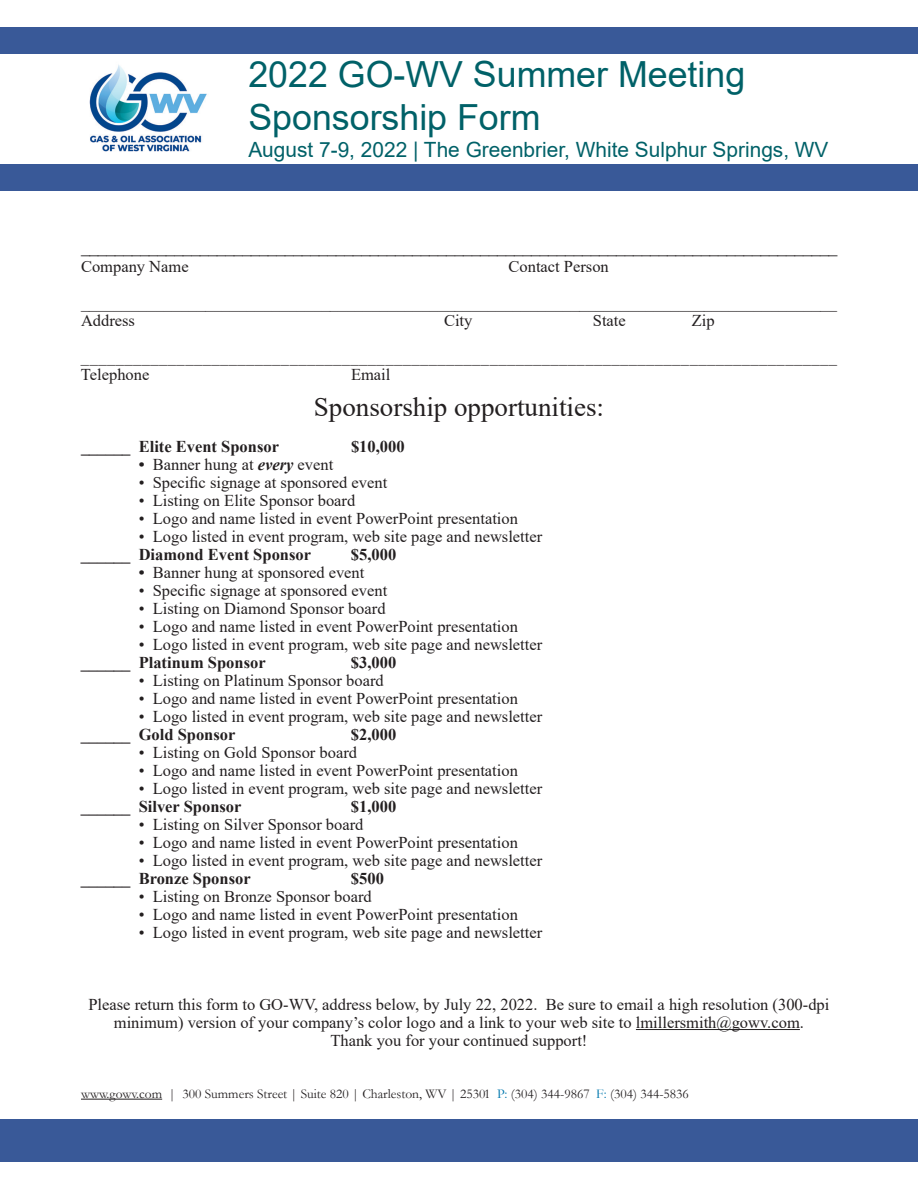
<style>
.page{position:relative;width:918px;height:1188px;background:#fff}
.page>*{position:absolute;margin:0;border:0;box-sizing:border-box;transform-origin:0 0}
.t1{font:36px/43.2px "Arial";color:#006168}
.t2{font:27px "Times New Roman";color:#231f20}
.t3{font:21px "Arial";color:#006168}
.t4{font:18px "Garamond";color:#231f20}
.t5{font:16.5px/36px "Times New Roman";color:#231f20}
.t6{font:700 16.5px "Times New Roman";color:#231f20}
.t7{font:13.5px "Garamond";color:#231f20}
.s1{font-weight:700}
.s2{font-weight:700;font-style:italic}
.s3{color:#0078ae}
</style>
<div class="page">
<div style="left:0;top:1120px;width:918px;height:42px;background:#395998"></div>
<div style="left:0;top:164px;width:918px;height:27px;background:#395998"></div>
<div style="left:0;top:27px;width:918px;height:27px;background:#395998"></div>
<img style="left:89px;top:64px;width:118px;height:88px">
<hr style="left:81px;top:1099px;width:81px;height:1px;background:#231f20">
<div style="left:0;top:1119px;width:918px;height:42px;background:#395998"></div>
<hr style="left:636px;top:1029px;width:164px;height:1px;background:#231f20">
<h1 class="t1" style="left:248px;top:53px;width:498px">2022 GO-WV Summer Meeting<br>Sponsorship Form</h1>
<p class="t3" style="left:248px;top:135px;width:582px">August 7-9, 2022 | The Greenbrier, White Sulphur Springs, WV</p>
<p class="t4" style="left:81px;top:236px;width:758px">_________________________________________________________________________________________</p>
<p class="t5" style="left:81px;top:248px;width:109px">Company Name</p>
<p class="t5" style="left:81px;top:248px;width:758px;text-indent:427px">Contact Person ___________________________________________________________________________________________</p>
<p class="t5" style="left:81px;top:302px;width:56px">Address</p>
<p class="t5" style="left:444px;top:302px;width:30px">City</p>
<p class="t5" style="left:593px;top:302px;width:34px">State</p>
<p class="t5" style="left:81px;top:302px;width:758px;text-indent:611px">Zip _______________________________________________________________________________________</p>
<p class="t5" style="left:81px;top:356px;width:70px">Telephone</p>
<p class="t5" style="left:351px;top:356px;width:41px">Email</p>
<h2 class="t2" style="left:314px;top:388px;width:292px">Sponsorship opportunities:</h2>
<p class="t6" style="left:81px;top:434px;width:200px">______ Elite Event Sponsor</p>
<p class="t6" style="left:351px;top:434px;width:55px">$10,000</p>
<p class="t5" style="left:139px;top:446px;width:196px"><span class="s1">•</span> Banner hung at <span class="s2">every</span> event</p>
<p class="t5" style="left:139px;top:464px;width:250px">• Specific signage at sponsored event</p>
<p class="t5" style="left:139px;top:482px;width:218px">• Listing on Elite Sponsor board</p>
<p class="t5" style="left:139px;top:500px;width:381px">• Logo and name listed in event PowerPoint presentation</p>
<p class="t5" style="left:139px;top:518px;width:405px">• Logo listed in event program, web site page and newsletter</p>
<p class="t6" style="left:81px;top:542px;width:232px">______ Diamond Event Sponsor</p>
<p class="t6" style="left:351px;top:542px;width:47px">$5,000</p>
<p class="t5" style="left:139px;top:554px;width:227px"><span class="s1">•</span> Banner hung at sponsored event</p>
<p class="t5" style="left:139px;top:572px;width:250px">• Specific signage at sponsored event</p>
<p class="t5" style="left:139px;top:590px;width:248px">• Listing on Diamond Sponsor board</p>
<p class="t5" style="left:139px;top:608px;width:381px">• Logo and name listed in event PowerPoint presentation</p>
<p class="t5" style="left:139px;top:626px;width:405px">• Logo listed in event program, web site page and newsletter</p>
<p class="t6" style="left:81px;top:650px;width:186px">______ Platinum Sponsor</p>
<p class="t6" style="left:351px;top:650px;width:47px">$3,000</p>
<p class="t5" style="left:139px;top:662px;width:247px">• Listing on Platinum Sponsor board</p>
<p class="t5" style="left:139px;top:680px;width:381px">• Logo and name listed in event PowerPoint presentation</p>
<p class="t5" style="left:139px;top:698px;width:405px">• Logo listed in event program, web site page and newsletter</p>
<p class="t6" style="left:81px;top:722px;width:156px">______ Gold Sponsor</p>
<p class="t6" style="left:351px;top:722px;width:47px">$2,000</p>
<p class="t5" style="left:139px;top:734px;width:220px">• Listing on Gold Sponsor board</p>
<p class="t5" style="left:139px;top:752px;width:381px">• Logo and name listed in event PowerPoint presentation</p>
<p class="t5" style="left:139px;top:770px;width:405px">• Logo listed in event program, web site page and newsletter</p>
<p class="t6" style="left:81px;top:794px;width:162px">______ Silver Sponsor</p>
<p class="t6" style="left:351px;top:794px;width:47px">$1,000</p>
<p class="t5" style="left:139px;top:806px;width:226px">• Listing on Silver Sponsor board</p>
<p class="t5" style="left:139px;top:824px;width:381px">• Logo and name listed in event PowerPoint presentation</p>
<p class="t5" style="left:139px;top:842px;width:405px">• Logo listed in event program, web site page and newsletter</p>
<p class="t6" style="left:81px;top:866px;width:171px">______ Bronze Sponsor</p>
<p class="t6" style="left:351px;top:866px;width:34px">$500</p>
<p class="t5" style="left:139px;top:878px;width:235px">• Listing on Bronze Sponsor board</p>
<p class="t5" style="left:139px;top:896px;width:381px">• Logo and name listed in event PowerPoint presentation</p>
<p class="t5" style="left:139px;top:914px;width:405px">• Logo listed in event program, web site page and newsletter</p>
<p class="t5" style="left:88px;top:995px;width:743px;line-height:18px;text-align:center">Please return this form to GO-WV, address below, by July 22, 2022. Be sure to email a high resolution (300-dpi minimum) version of your company’s color logo and a link to your web site to lmillersmith@gowv.com.<br>Thank you for your continued support!</p>
<p class="t7" style="left:81px;top:1085px;width:609px">www.gowv.com | 300 Summers Street | Suite 820 | Charleston, WV | 25301 <span class="s3">P:</span> (304) 344-9867 <span class="s3">F:</span> (304) 344-5836</p>
</div>
